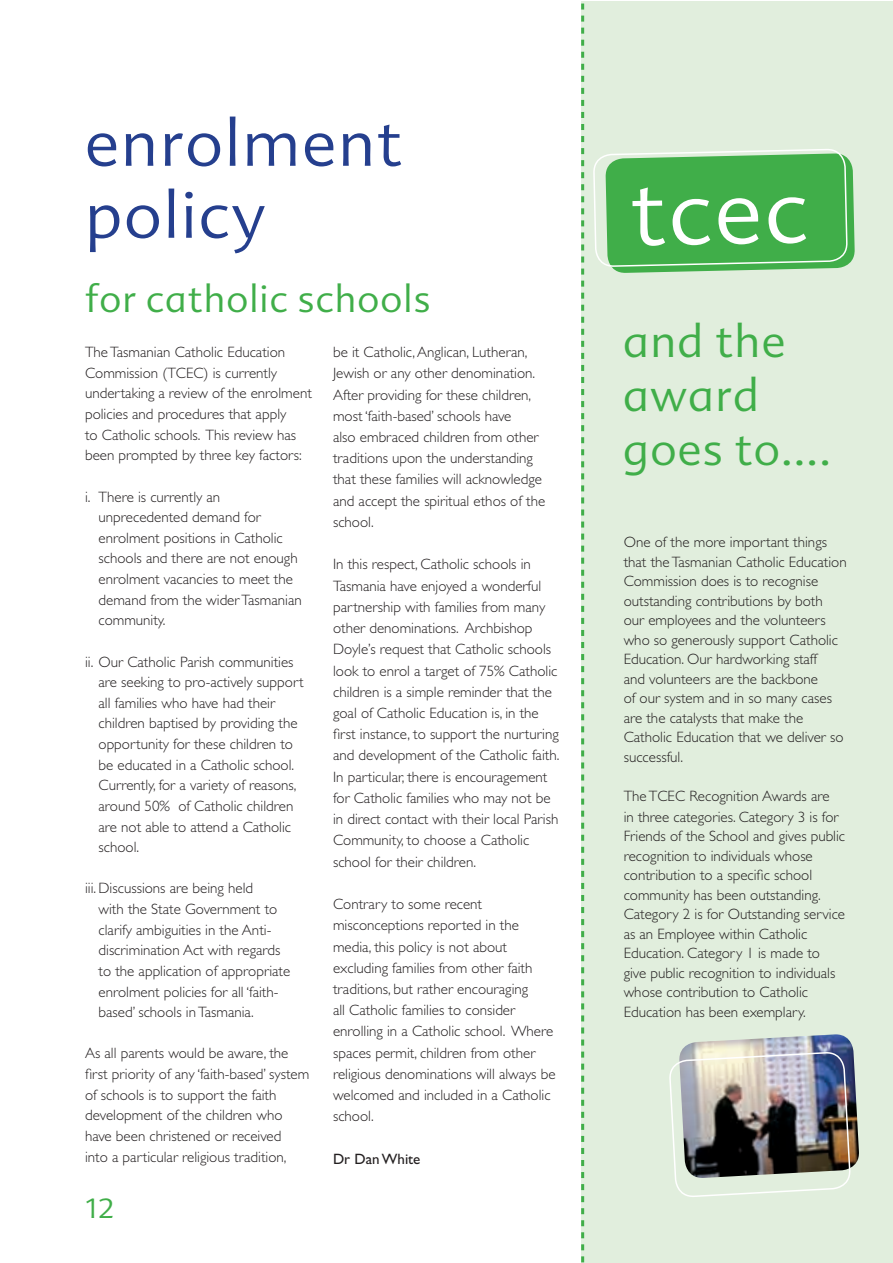
<style>
.page{position:relative;width:893px;height:1263px;background:#fff}
.page>*{position:absolute;margin:0;border:0;box-sizing:border-box;transform-origin:0 0}
.t1{font:300 90px "Advert";color:#fff}
.t2{font:300 64.5px/72px "Advert";letter-spacing:.03em;color:#253f8e}
.t3{font:300 45px/54px "Advert";letter-spacing:.03em;color:#40ae49}
.t4{font:300 37.5px "Advert";letter-spacing:.03em;color:#40ae49}
.t5{font:300 27px "Advert";color:#40ae49}
.t6{font:300 15px/20.7px "Gill Sans";color:#231f20}
.t7{font:15px "Gill Sans";color:#231f20}
</style>
<div class="page">
<div style="left:581px;top:1px;width:311px;height:1262px;background:#e1eedd"></div>
<svg style="left:594px;top:149px;width:261px;height:124px;background:#58b860"></svg>
<svg style="left:581px;top:3px;width:3px;height:1260px"></svg>
<img style="left:681px;top:1034px;width:178px;height:134px">
<img style="left:669px;top:1052px;width:182px;height:145px">
<h2 class="t2" style="left:85px;top:107px;width:319px">enrolment policy</h2>
<h3 class="t4" style="left:85px;top:276px;width:347px">for catholic schools</h3>
<p class="t6" style="left:85px;top:342px;width:228px">The Tasmanian Catholic Education Commission (TCEC) is currently undertaking a review of the enrolment policies and procedures that apply<br>to Catholic schools. This review has been prompted by three key factors:</p>
<p class="t6" style="left:99px;top:486px;width:205px;text-indent:-13px">i. There is currently an unprecedented demand for enrolment positions in Catholic schools and there are not enough enrolment vacancies to meet the demand from the wider Tasmanian community.</p>
<p class="t6" style="left:99px;top:651px;width:207px;text-indent:-13px">ii. Our Catholic Parish communities are seeking to pro-actively support all families who have had their children baptised by providing the opportunity for these children to be educated in a Catholic school.<br>Currently, for a variety of reasons, around 50% of Catholic children are not able to attend a Catholic school.</p>
<p class="t6" style="left:99px;top:878px;width:193px;text-indent:-13px">iii. Discussions are being held<br>with the State Government to clarify ambiguities in the Anti&shy;discrimination Act with regards to the application of appropriate enrolment policies for all ‘faith&shy;based’ schools in Tasmania.</p>
<p class="t6" style="left:85px;top:1043px;width:226px">As all parents would be aware, the first priority of any ‘faith-based’ system of schools is to support the faith development of the children who have been christened or received<br>into a particular religious tradition,</p>
<h3 class="t5" style="left:85px;top:1192px;width:31px">12</h3>
<p class="t6" style="left:333px;top:342px;width:214px;line-height:21.3px">be it Catholic, Anglican, Lutheran,<br>Jewish or any other denomination.<br>After providing for these children, most ‘faith-based’ schools have<br>also embraced children from other traditions upon the understanding that these families will acknowledge and accept the spiritual ethos of the school.</p>
<p class="t6" style="left:333px;top:554px;width:228px;line-height:21.1px">In this respect, Catholic schools in Tasmania have enjoyed a wonderful partnership with families from many other denominations. Archbishop Doyle’s request that Catholic schools look to enrol a target of 75% Catholic children is a simple reminder that the goal of Catholic Education is, in the first instance, to support the nurturing and development of the Catholic faith.<br>In particular, there is encouragement for Catholic families who may not be in direct contact with their local Parish Community, to choose a Catholic school for their children.</p>
<p class="t6" style="left:333px;top:893px;width:224px;line-height:21.1px">Contrary to some recent misconceptions reported in the media, this policy is not about excluding families from other faith traditions, but rather encouraging<br>all Catholic families to consider enrolling in a Catholic school. Where spaces permit, children from other religious denominations will always be welcomed and included in a Catholic school.</p>
<p class="t7" style="left:333px;top:1150px;width:89px">Dr Dan White</p>
<h1 class="t1" style="left:630px;top:159px;width:178px;rotate:-1deg">tcec</h1>
<h3 class="t3" style="left:623px;top:314px;width:210px">and the award goes to....</h3>
<p class="t6" style="left:624px;top:532px;width:225px;line-height:19.5px">One of the more important things that the Tasmanian Catholic Education<br>Commission does is to recognise outstanding contributions by both our employees and the volunteers who so generously support Catholic<br>Education. Our hardworking staff<br>and volunteers are the backbone<br>of our system and in so many cases are the catalysts that make the<br>Catholic Education that we deliver so successful.</p>
<p class="t6" style="left:624px;top:785px;width:216px">The TCEC Recognition Awards are in three categories. Category 3 is for</p>
<p class="t6" style="left:624px;top:826px;width:223px;line-height:19.5px">Friends of the School and gives public recognition to individuals whose contribution to a specific school community has been outstanding.<br>Category 2 is for Outstanding service as an Employee within Catholic Education. Category 1 is made to give public recognition to individuals whose contribution to Catholic Education has been exemplary.</p>
</div>
